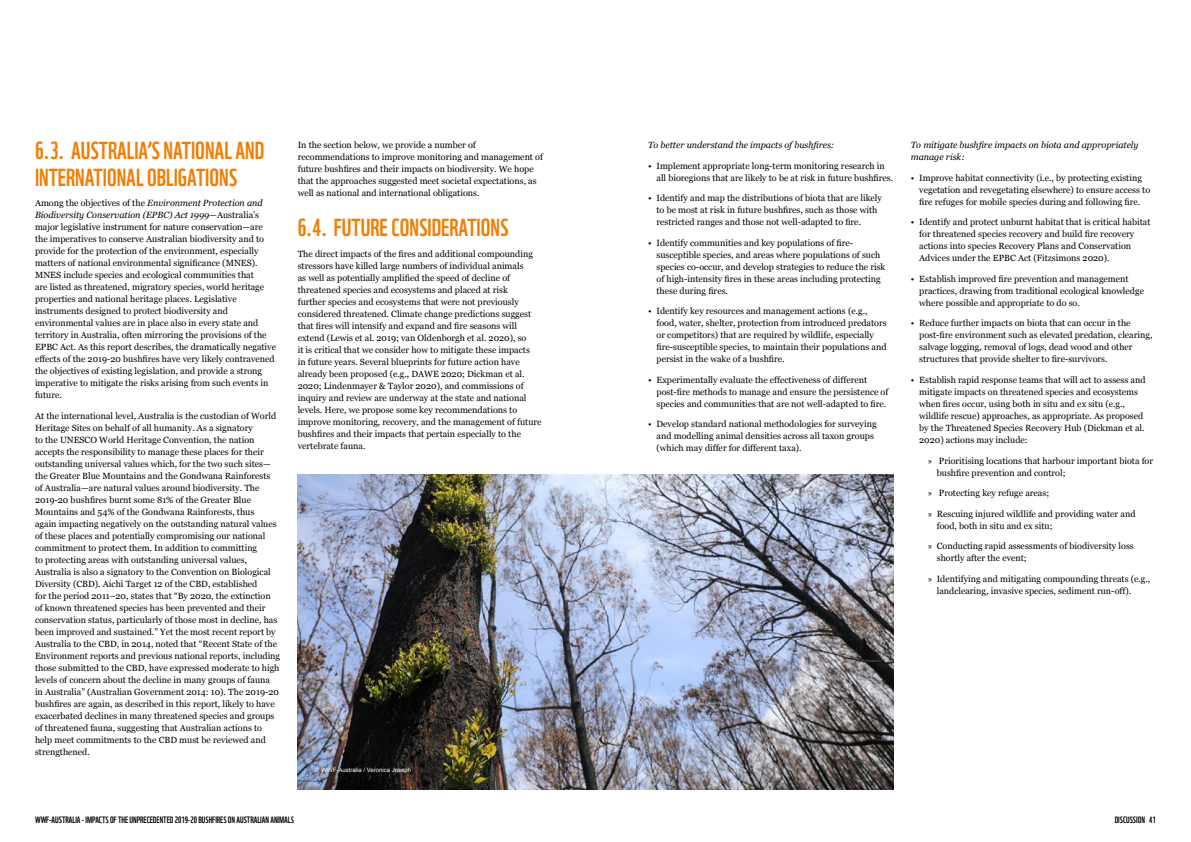
<style>
.page{position:relative;width:1191px;height:842px;background:#fff}
.page>*{position:absolute;margin:0;border:0;box-sizing:border-box;transform-origin:0 0}
.t1{font:24px/27px "WWF";color:#f07e05}
.t2{font:9px/12px "Georgia";color:#000001}
.t3{font:italic 9px/12px "Georgia";color:#000001}
.t4{font:9px "WWF";color:#000001}
.t5{font:6px "Arial";color:#fff}
.s1{font-style:italic}
.s2{font-family:"Myriad Pro"}
</style>
<div class="page">
<img style="left:298px;top:474px;width:595px;height:315px">
<h1 class="t1" style="left:35px;top:134px;width:231px">6.3. AUSTRALIA’S NATIONAL AND<br>INTERNATIONAL OBLIGATIONS</h1>
<p class="t2" style="left:35px;top:197px;width:243px">Among the objectives of the <span class="s1">Environment Protection and Biodiversity Conservation (EPBC) Act 1999</span>—Australia’s major legislative instrument for nature conservation—are the imperatives to conserve Australian biodiversity and to provide for the protection of the environment, especially matters of national environmental significance (MNES).<br>MNES include species and ecological communities that<br>are listed as threatened, migratory species, world heritage properties and national heritage places. Legislative instruments designed to protect biodiversity and environmental values are in place also in every state and territory in Australia, often mirroring the provisions of the EPBC Act. As this report describes, the dramatically negative effects of the 2019-20 bushfires have very likely contravened the objectives of existing legislation, and provide a strong imperative to mitigate the risks arising from such events in future.</p>
<p class="t2" style="left:35px;top:410px;width:247px">At the international level, Australia is the custodian of World Heritage Sites on behalf of all humanity. As a signatory<br>to the UNESCO World Heritage Convention, the nation accepts the responsibility to manage these places for their outstanding universal values which, for the two such sites— the Greater Blue Mountains and the Gondwana Rainforests of Australia—are natural values around biodiversity. The 2019-20 bushfires burnt some 81% of the Greater Blue Mountains and 54% of the Gondwana Rainforests, thus<br>again impacting negatively on the outstanding natural values of these places and potentially compromising our national commitment to protect them. In addition to committing<br>to protecting areas with outstanding universal values, Australia is also a signatory to the Convention on Biological Diversity (CBD). Aichi Target 12 of the CBD, established<br>for the period 2011–20, states that “By 2020, the extinction of known threatened species has been prevented and their conservation status, particularly of those most in decline, has been improved and sustained.” Yet the most recent report by Australia to the CBD, in 2014, noted that “Recent State of the Environment reports and previous national reports, including those submitted to the CBD, have expressed moderate to high levels of concern about the decline in many groups of fauna in Australia” (Australian Government 2014: 10). The 2019-20 bushfires are again, as described in this report, likely to have exacerbated declines in many threatened species and groups of threatened fauna, suggesting that Australian actions to help meet commitments to the CBD must be reviewed and strengthened.</p>
<p class="t2" style="left:298px;top:139px;width:247px">In the section below, we provide a number of recommendations to improve monitoring and management of future bushfires and their impacts on biodiversity. We hope that the approaches suggested meet societal expectations, as well as national and international obligations.</p>
<p class="t3" style="left:648px;top:139px;width:188px">To better understand the impacts of bushfires:</p>
<p class="t2" style="left:656px;top:160px;width:238px;text-indent:-9px">• Implement appropriate long-term monitoring research in all bioregions that are likely to be at risk in future bushfires.</p>
<p class="t2" style="left:656px;top:192px;width:227px;text-indent:-9px">• Identify and map the distributions of biota that are likely to be most at risk in future bushfires, such as those with restricted ranges and those not well-adapted to fire.</p>
<p class="t2" style="left:656px;top:237px;width:230px;text-indent:-9px">• Identify communities and key populations of fire&shy;susceptible species, and areas where populations of such species co-occur, and develop strategies to reduce the risk of high-intensity fires in these areas including protecting these during fires.</p>
<p class="t2" style="left:656px;top:305px;width:232px;text-indent:-9px">• Identify key resources and management actions (e.g., food, water, shelter, protection from introduced predators or competitors) that are required by wildlife, especially fire-susceptible species, to maintain their populations and persist in the wake of a bushfire.</p>
<p class="t2" style="left:656px;top:374px;width:233px;text-indent:-9px">• Experimentally evaluate the effectiveness of different post-fire methods to manage and ensure the persistence of species and communities that are not well-adapted to fire.</p>
<p class="t2" style="left:656px;top:418px;width:221px;text-indent:-9px">• Develop standard national methodologies for surveying and modelling animal densities across all taxon groups (which may differ for different taxa).</p>
<h1 class="t1" style="left:298px;top:212px;width:212px">6.4. FUTURE CONSIDERATIONS</h1>
<p class="t2" style="left:298px;top:248px;width:245px">The direct impacts of the fires and additional compounding stressors have killed large numbers of individual animals<br>as well as potentially amplified the speed of decline of threatened species and ecosystems and placed at risk<br>further species and ecosystems that were not previously considered threatened. Climate change predictions suggest that fires will intensify and expand and fire seasons will extend (Lewis et al. 2019; van Oldenborgh et al. 2020), so<br>it is critical that we consider how to mitigate these impacts<br>in future years. Several blueprints for future action have already been proposed (e.g., DAWE 2020; Dickman et al.<br>2020; Lindenmayer &amp; Taylor 2020), and commissions of inquiry and review are underway at the state and national levels. Here, we propose some key recommendations to improve monitoring, recovery, and the management of future bushfires and their impacts that pertain especially to the vertebrate fauna.</p>
<p class="t5" style="left:315px;top:766px;width:97px">© WWF-Australia / Veronica Joseph</p>
<p class="t3" style="left:910px;top:139px;width:229px">To mitigate bushfire impacts on biota and appropriately manage risk:</p>
<p class="t2" style="left:919px;top:172px;width:232px;text-indent:-9px">• Improve habitat connectivity (i.e., by protecting existing vegetation and revegetating elsewhere) to ensure access to fire refuges for mobile species during and following fire.</p>
<p class="t2" style="left:919px;top:216px;width:233px;text-indent:-9px">• Identify and protect unburnt habitat that is critical habitat for threatened species recovery and build fire recovery actions into species Recovery Plans and Conservation Advices under the EPBC Act (Fitzsimons 2020).</p>
<p class="t2" style="left:919px;top:273px;width:226px;text-indent:-9px">• Establish improved fire prevention and management practices, drawing from traditional ecological knowledge where possible and appropriate to do so.</p>
<p class="t2" style="left:919px;top:317px;width:235px;text-indent:-9px">• Reduce further impacts on biota that can occur in the post-fire environment such as elevated predation, clearing, salvage logging, removal of logs, dead wood and other structures that provide shelter to fire-survivors.</p>
<p class="t2" style="left:919px;top:374px;width:228px;text-indent:-9px">• Establish rapid response teams that will act to assess and mitigate impacts on threatened species and ecosystems when fires occur, using both in situ and ex situ (e.g., wildlife rescue) approaches, as appropriate. As proposed by the Threatened Species Recovery Hub (Dickman et al.<br>2020) actions may include:</p>
<p class="t2" style="left:936px;top:454px;width:218px;text-indent:-9px"><span class="s2">»</span> Prioritising locations that harbour important biota for bushfire prevention and control;</p>
<p class="t2" style="left:928px;top:487px;width:122px"><span class="s2">»</span> Protecting key refuge areas;</p>
<p class="t2" style="left:936px;top:507px;width:200px;text-indent:-9px"><span class="s2">»</span> Rescuing injured wildlife and providing water and food, both in situ and ex situ;</p>
<p class="t2" style="left:936px;top:540px;width:198px;text-indent:-9px"><span class="s2">»</span> Conducting rapid assessments of biodiversity loss shortly after the event;</p>
<p class="t2" style="left:936px;top:572px;width:215px;text-indent:-9px"><span class="s2">»</span> Identifying and mitigating compounding threats (e.g., landclearing, invasive species, sediment run-off).</p>
<p class="t4" style="left:35px;top:813px;width:260px">WWF-AUSTRALIA - IMPACTS OF THE UNPRECEDENTED 2019-20 BUSHFIRES ON AUSTRALIAN ANIMALS</p>
<p class="t4" style="left:1114px;top:813px;width:43px">DISCUSSION 41</p>
</div>
